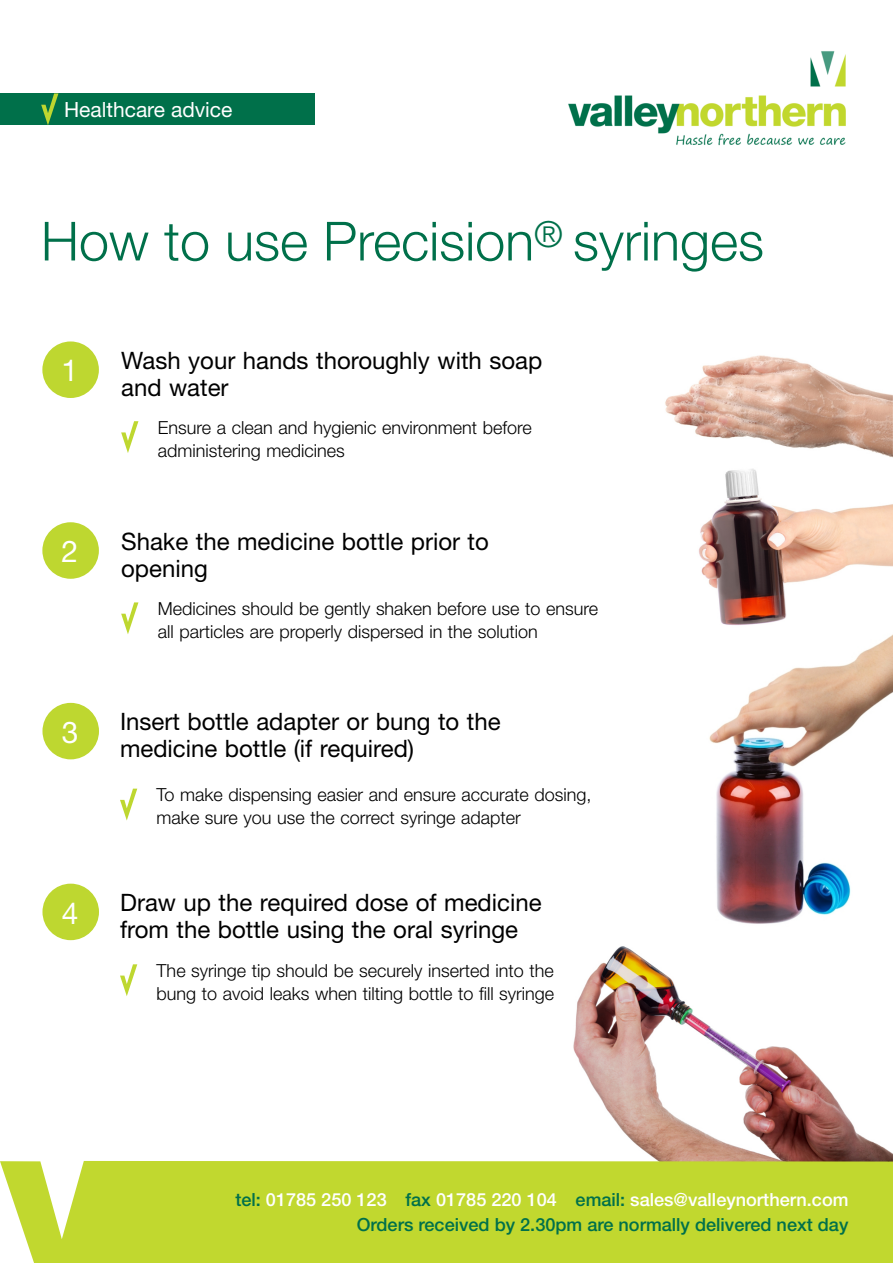
<style>
.page{position:relative;width:893px;height:1263px;background:#fff}
.page>*{position:absolute;margin:0;border:0;box-sizing:border-box;transform-origin:0 0}
.t1{font:300 54px "Helvetica Neue LT Std";color:#00704a}
.t2{font:30px "Helvetica Neue LT Std";color:#fff}
.t3{font:24px/27px "Helvetica Neue LT Std";color:#000}
.t4{font:21px "Helvetica Neue LT Std";color:#fff}
.t5{font:500 18.15px/25px "Helvetica Neue LT Std";color:#00704a;text-align:right}
.t6{font:300 18px/22.5px "Helvetica Neue LT Std";color:#000}
.s1{color:#fff}
</style>
<div class="page">
<img style="left:573px;top:946px;width:320px;height:215px">
<img style="left:709px;top:634px;width:184px;height:290px">
<img style="left:665px;top:355px;width:228px;height:103px">
<div style="left:0;top:93px;width:314px;height:32px;background:#00704a"></div>
<div style="left:0;top:1161px;width:893px;height:102px;background:#c1d82f"></div>
<svg style="left:41px;top:93px;width:17px;height:32px"></svg>
<svg style="left:121px;top:421px;width:17px;height:32px"></svg>
<img style="left:568px;top:51px;width:278px;height:95px">
<div style="left:42px;top:341px;width:57px;height:57px;background:#bed730;border-radius:50%"></div>
<svg style="left:121px;top:602px;width:17px;height:32px"></svg>
<svg style="left:120px;top:789px;width:17px;height:31px"></svg>
<svg style="left:120px;top:964px;width:17px;height:32px"></svg>
<div style="left:42px;top:703px;width:57px;height:56px;background:#bed730;border-radius:50%"></div>
<div style="left:42px;top:884px;width:57px;height:56px;background:#bed730;border-radius:50%"></div>
<img style="left:699px;top:469px;width:194px;height:156px">
<div style="left:42px;top:522px;width:57px;height:57px;background:#bed730;border-radius:50%"></div>
<p class="t4" style="left:64px;top:102px;width:170px">Healthcare advice</p>
<h1 class="t1" style="left:41px;top:222px;width:725px">How to use Precision<sup>®</sup> syringes</h1>
<h2 class="t2" style="left:62px;top:360px;width:18px">1</h2>
<h3 class="t3" style="left:121px;top:350px;width:423px">Wash your hands thoroughly with soap and water</h3>
<p class="t6" style="left:158px;top:419px;width:375px">Ensure a clean and hygienic environment before administering medicines</p>
<h2 class="t2" style="left:62px;top:541px;width:18px">2</h2>
<h3 class="t3" style="left:121px;top:531px;width:369px">Shake the medicine bottle prior to opening</h3>
<p class="t6" style="left:158px;top:600px;width:442px">Medicines should be gently shaken before use to ensure all particles are properly dispersed in the solution</p>
<h2 class="t2" style="left:62px;top:721px;width:18px">3</h2>
<h3 class="t3" style="left:120px;top:711px;width:382px">Insert bottle adapter or bung to the medicine bottle (if required)</h3>
<p class="t6" style="left:157px;top:786px;width:436px">To make dispensing easier and ensure accurate dosing, make sure you use the correct syringe adapter</p>
<h2 class="t2" style="left:62px;top:902px;width:18px">4</h2>
<h3 class="t3" style="left:120px;top:892px;width:423px">Draw up the required dose of medicine from the bottle using the oral syringe</h3>
<p class="t6" style="left:157px;top:962px;width:399px">The syringe tip should be securely inserted into the bung to avoid leaks when tilting bottle to fill syringe</p>
<p class="t5" style="left:235px;top:1190px;width:615px">tel: <span class="s1">01785 250 123</span> fax <span class="s1">01785 220 104</span> email: <span class="s1">sales@valleynorthern.com<br></span>Orders received by 2.30pm are normally delivered next day</p>
</div>
